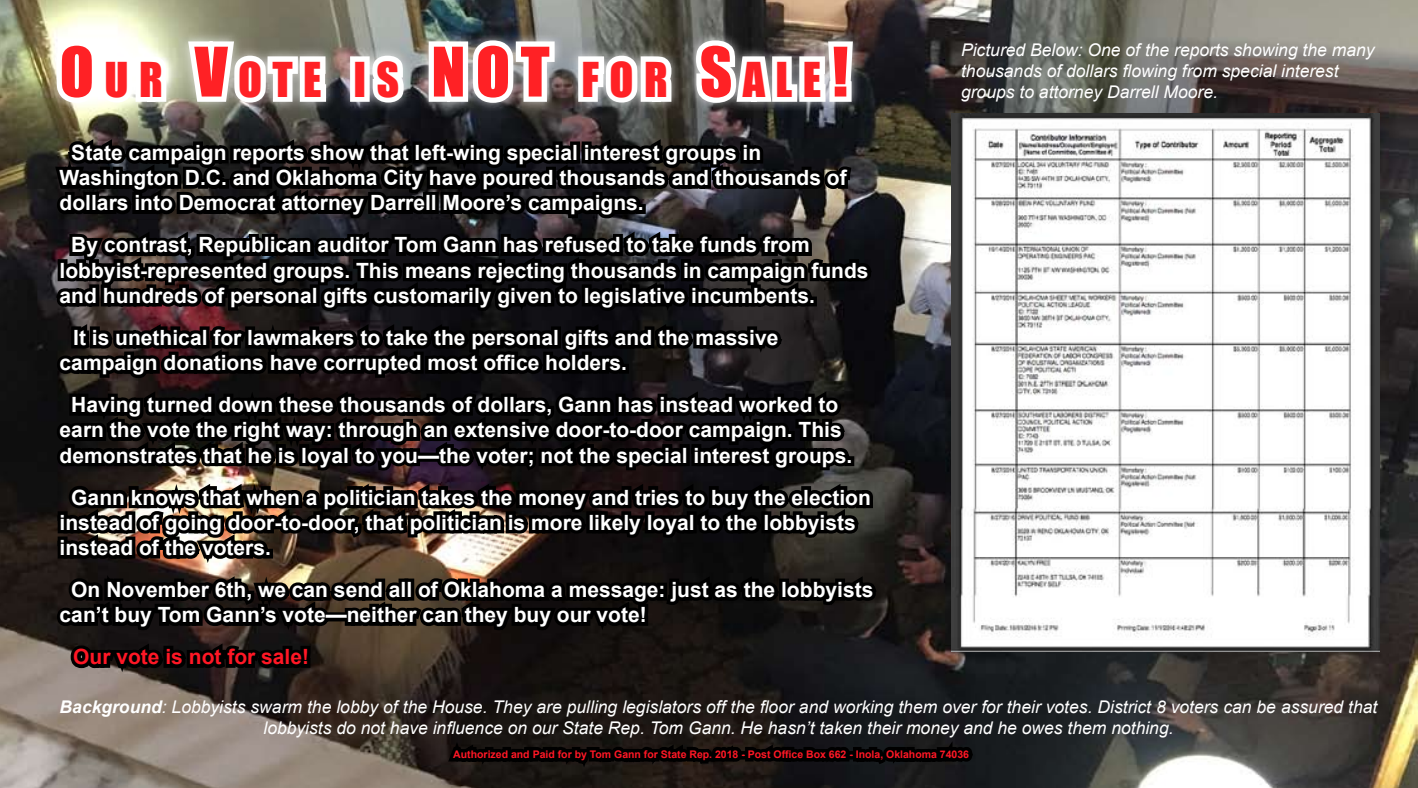
<style>
.page{position:relative;width:1418px;height:788px;background:#fff}
.page>*{position:absolute;margin:0;border:0;box-sizing:border-box;transform-origin:0 0}
.t1{font:44.1px "Impact";letter-spacing:.235em;color:#ff2125}
.t2{font:700 21px/25.2px "Arial";color:#fff}
.t3{font:700 21px "Arial";color:#ff1725}
.t4{font:italic 17.5px/21px "Arial";color:#fff;text-align:center}
.t5{font:700 10.5px "Arial";color:#ff1725}
.s1{font-size:63px}
.s2{font-weight:700}
</style>
<div class="page">
<img style="left:0;top:0;width:1418px;height:788px">
<img style="left:951px;top:113px;width:428px;height:538px">
<img style="left:49px;top:0;width:832px;height:683px">
<svg style="left:443px;top:729px;width:535px;height:49px;background:#131010"></svg>
<h1 class="t1" style="left:60px;top:45px;width:790px"><span class="s1">O</span>UR <span class="s1">V</span>OTE IS <span class="s1">NOT</span> FOR <span class="s1">S</span>ALE<span class="s1">!</span></h1>
<p class="t2" style="left:60px;top:141px;width:788px;text-indent:12px">State campaign reports show that left-wing special interest groups in<br>Washington D.C. and Oklahoma City have poured thousands and thousands of dollars into Democrat attorney Darrell Moore’s campaigns.</p>
<p class="t2" style="left:60px;top:233px;width:810px;text-indent:12px">By contrast, Republican auditor Tom Gann has refused to take funds from lobbyist-represented groups. This means rejecting thousands in campaign funds and hundreds of personal gifts customarily given to legislative incumbents.</p>
<p class="t2" style="left:60px;top:325px;width:720px;text-indent:14px">It is unethical for lawmakers to take the personal gifts and the massive campaign donations have corrupted most office holders.</p>
<p class="t2" style="left:60px;top:393px;width:794px;text-align:center">Having turned down these thousands of dollars, Gann has instead worked to earn the vote the right way: through an extensive door-to-door campaign. This demonstrates that he is loyal to you—the voter; not the special interest groups.</p>
<p class="t2" style="left:60px;top:485px;width:813px;text-indent:12px">Gann knows that when a politician takes the money and tries to buy the election instead of going door-to-door, that politician is more likely loyal to the lobbyists instead of the voters.</p>
<p class="t2" style="left:60px;top:577px;width:815px;text-indent:12px">On November 6th, we can send all of Oklahoma a message: just as the lobbyists can’t buy Tom Gann’s vote—neither can they buy our vote!</p>
<p class="t3" style="left:73px;top:643px;width:237px">Our vote is not for sale!</p>
<p class="t4" style="left:961px;top:39px;width:415px;text-align:left">Pictured Below: One of the reports showing the many thousands of dollars flowing from special interest groups to attorney Darrell Moore.</p>
<p class="t4" style="left:60px;top:696px;width:1319px"><span class="s2">Background</span>: Lobbyists swarm the lobby of the House. They are pulling legislators off the floor and working them over for their votes. District 8 voters can be assured that lobbyists do not have influence on our State Rep. Tom Gann. He hasn’t taken their money and he owes them nothing.</p>
<p class="t5" style="left:453px;top:747px;width:517px">Authorized and Paid for by Tom Gann for State Rep. 2018 - Post Office Box 662 - Inola, Oklahoma 74036</p>
</div>
